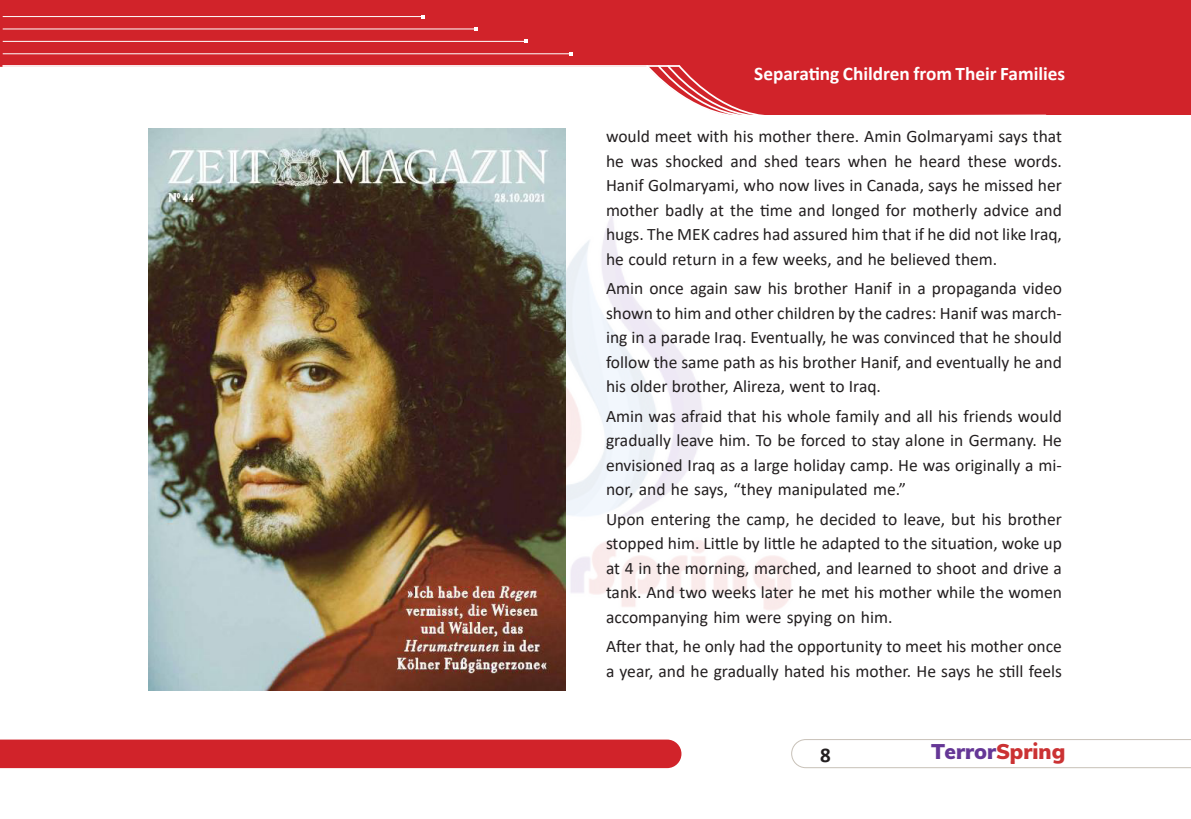
<style>
.page{position:relative;width:1191px;height:819px;background:#fff}
.page>*{position:absolute;margin:0;border:0;box-sizing:border-box;transform-origin:0 0}
.t1{font:21px "Farhang Variable";color:#653796}
.t2{font:700 21px "Calibri";color:#231f20}
.t3{font:700 19.25px "Calibri";color:#fff}
.پاراگراف{font:17.5px/24.5px "Calibri";color:#231f20;text-align:justify}
.s1{color:#cb3233}
</style>
<div class="page">
<svg style="left:791px;top:739px;width:400px;height:29px"></svg>
<div style="left:0;top:739px;width:681px;height:29px;background:#d1232a"></div>
<img style="left:565px;top:204px;width:226px;height:411px">
<div style="left:0;top:0;width:1191px;height:115px;background:#d1232a"></div>
<hr style="left:3px;top:53px;width:567px;height:1px;background:#fff">
<hr style="left:3px;top:41px;width:523px;height:1px;background:#fff">
<hr style="left:3px;top:29px;width:473px;height:1px;background:#fff">
<hr style="left:3px;top:16px;width:420px;height:1px;background:#fff">
<svg style="left:0;top:65px;width:1046px;height:50px"></svg>
<img style="left:149px;top:129px;width:416px;height:561px">
<p class="t3" style="left:754px;top:60px;width:312px">Separating Children from Their Families</p>
<p class="پاراگراف" style="left:606px;top:124px;width:457px">would meet with his mother there. Amin Golmaryami says that he was shocked and shed tears when he heard these words.<br>Hanif Golmaryami, who now lives in Canada, says he missed her mother badly at the time and longed for motherly advice and hugs. The MEK cadres had assured him that if he did not like Iraq, he could return in a few weeks, and he believed them.</p>
<p class="پاراگراف" style="left:606px;top:276px;width:457px">Amin once again saw his brother Hanif in a propaganda video shown to him and other children by the cadres: Hanif was march&shy;ing in a parade Iraq. Eventually, he was convinced that he should follow the same path as his brother Hanif, and eventually he and his older brother, Alireza, went to Iraq.</p>
<p class="پاراگراف" style="left:606px;top:403px;width:457px">Amin was afraid that his whole family and all his friends would gradually leave him. To be forced to stay alone in Germany. He envisioned Iraq as a large holiday camp. He was originally a mi&shy;nor, and he says, “they manipulated me.”</p>
<p class="پاراگراف" style="left:606px;top:506px;width:457px">Upon entering the camp, he decided to leave, but his brother stopped him. Little by little he adapted to the situation, woke up at 4 in the morning, marched, and learned to shoot and drive a tank. And two weeks later he met his mother while the women accompanying him were spying on him.</p>
<p class="پاراگراف" style="left:606px;top:633px;width:457px">After that, he only had the opportunity to meet his mother once a year, and he gradually hated his mother. He says he still feels</p>
<p class="t2" style="left:820px;top:739px;width:12px">8</p>
<p class="t1" style="left:931px;top:740px;width:135px">Terror<span class="s1">Spring</span></p>
</div>
